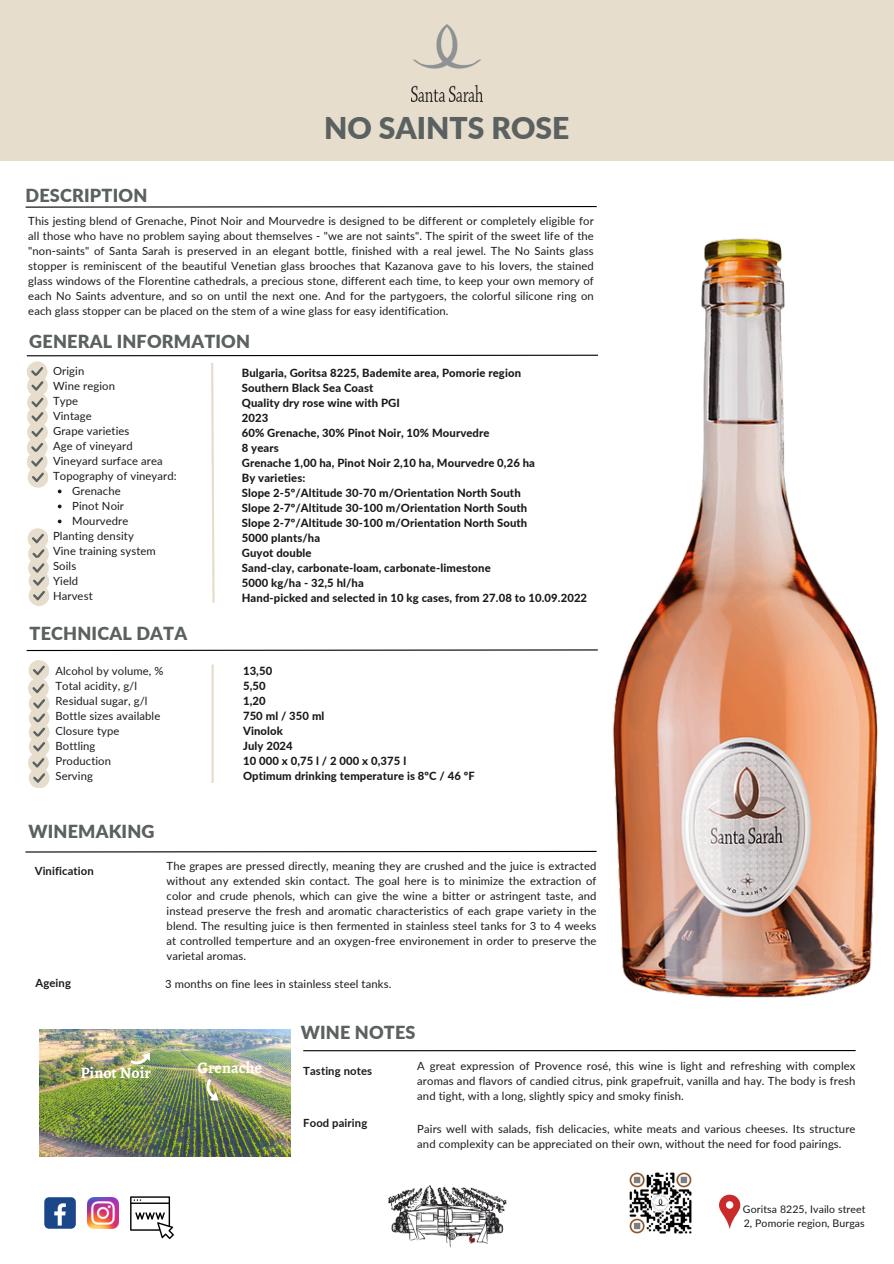
<style>
.page{position:relative;width:894px;height:1264px;background:#fff}
.page>*{position:absolute;margin:0;border:0;box-sizing:border-box;transform-origin:0 0}
.t1{font:900 30px "Lato";color:#5a6160}
.t2{font:900 18px "Lato";letter-spacing:.01em;color:#5a6160}
.t3{font:700 16.05px "Alegreya";color:#fff}
.t4{font:11.25px/15px "Lato";letter-spacing:.01em;color:#1a1a1a;text-align:justify}
.t5{font:800 11.25px/15px "Lato";letter-spacing:.01em;color:#1a1a1a}
.t6{font:700 11.25px "Lato";letter-spacing:.01em;color:#1a1a1a}
.t7{font:10.5px/14px "Lato";letter-spacing:.01em;color:#1a1a1a}
</style>
<div class="page">
<div style="left:0;top:0;width:893px;height:161px;background:#e6ddcc"></div>
<img style="left:39px;top:1029px;width:251px;height:126px">
<svg style="left:25px;top:206px;width:572px;height:2px"></svg>
<img style="left:612px;top:238px;width:266px;height:760px">
<svg style="left:199px;top:1078px;width:26px;height:26px"></svg>
<svg style="left:130px;top:1046px;width:23px;height:25px"></svg>
<img style="left:411px;top:25px;width:71px;height:76px">
<svg style="left:719px;top:1194px;width:21px;height:35px"></svg>
<div style="left:29px;top:660px;width:20px;height:20px;background:#e6ddcc;border-radius:50%"></div>
<svg style="left:33px;top:665px;width:12px;height:10px"></svg>
<div style="left:28px;top:678px;width:20px;height:20px;background:#e6ddcc;border-radius:50%"></div>
<svg style="left:32px;top:683px;width:12px;height:10px"></svg>
<div style="left:29px;top:707px;width:20px;height:21px;background:#e6ddcc;border-radius:50%"></div>
<div style="left:29px;top:693px;width:20px;height:20px;background:#e6ddcc;border-radius:50%"></div>
<div style="left:29px;top:722px;width:20px;height:20px;background:#e6ddcc;border-radius:50%"></div>
<div style="left:29px;top:736px;width:20px;height:20px;background:#e6ddcc;border-radius:50%"></div>
<svg style="left:33px;top:699px;width:12px;height:52px"></svg>
<div style="left:28px;top:752px;width:20px;height:20px;background:#e6ddcc;border-radius:50%"></div>
<svg style="left:32px;top:758px;width:12px;height:9px"></svg>
<div style="left:29px;top:767px;width:20px;height:21px;background:#e6ddcc;border-radius:50%"></div>
<svg style="left:33px;top:773px;width:12px;height:9px"></svg>
<hr style="left:211px;top:664px;width:3px;height:119px;background:#e6ddcc">
<svg style="left:26px;top:649px;width:572px;height:2px"></svg>
<svg style="left:25px;top:850px;width:572px;height:3px"></svg>
<svg style="left:26px;top:354px;width:572px;height:251px"></svg>
<hr style="left:303px;top:1049px;width:552px;height:2px;background:#000">
<img style="left:629px;top:1172px;width:63px;height:62px">
<img style="left:388px;top:1185px;width:119px;height:63px">
<div style="left:44px;top:1197px;width:32px;height:31px;background:#1a4789;border-radius:5px"></div>
<svg style="left:54px;top:1203px;width:12px;height:22px"></svg>
<img style="left:87px;top:1197px;width:31px;height:31px">
<svg style="left:130px;top:1196px;width:44px;height:43px"></svg>
<p class="t1" style="left:324px;top:109px;width:246px">NO SAINTS ROSE</p>
<p class="t2" style="left:26px;top:184px;width:123px">DESCRIPTION</p>
<p class="t4" style="left:28px;top:213px;width:567px">This jesting blend of Grenache, Pinot Noir and Mourvedre is designed to be different or completely eligible for all those who have no problem saying about themselves - "we are not saints". The spirit of the sweet life of the "non-saints" of Santa Sarah is preserved in an elegant bottle, finished with a real jewel. The No Saints glass stopper is reminiscent of the beautiful Venetian glass brooches that Kazanova gave to his lovers, the stained glass windows of the Florentine cathedrals, a precious stone, different each time, to keep your own memory of each No Saints adventure, and so on until the next one. And for the partygoers, the colorful silicone ring on each glass stopper can be placed on the stem of a wine glass for easy identification.</p>
<p class="t2" style="left:29px;top:330px;width:222px">GENERAL INFORMATION</p>
<p class="t4" style="left:53px;top:363px;width:33px">Origin</p>
<p class="t4" style="left:53px;top:378px;width:63px">Wine region</p>
<p class="t4" style="left:53px;top:393px;width:27px">Type</p>
<p class="t4" style="left:53px;top:408px;width:40px">Vintage</p>
<p class="t4" style="left:53px;top:423px;width:78px">Grape varieties</p>
<p class="t4" style="left:53px;top:438px;width:81px">Age of vineyard</p>
<p class="t4" style="left:53px;top:453px;width:111px">Vineyard surface area</p>
<p class="t4" style="left:53px;top:468px;width:125px">Topography of vineyard:</p>
<p class="t4" style="left:72px;top:483px;width:50px">Grenache</p>
<p class="t4" style="left:72px;top:498px;width:53px">Pinot Noir</p>
<p class="t4" style="left:72px;top:513px;width:58px">Mourvedre</p>
<p class="t4" style="left:53px;top:528px;width:82px">Planting density</p>
<p class="t4" style="left:53px;top:543px;width:104px">Vine training system</p>
<p class="t4" style="left:53px;top:558px;width:25px">Soils</p>
<p class="t4" style="left:53px;top:573px;width:27px">Yield</p>
<p class="t4" style="left:53px;top:588px;width:41px">Harvest</p>
<h2 class="t2" style="left:30px;top:622px;width:159px">TECHNICAL DATA</h2>
<p class="t4" style="left:55px;top:663px;width:110px">Alcohol by volume, %</p>
<p class="t4" style="left:55px;top:678px;width:83px">Total acidity, g/l</p>
<p class="t4" style="left:55px;top:693px;width:93px">Residual sugar, g/l</p>
<p class="t4" style="left:55px;top:708px;width:106px">Bottle sizes available</p>
<p class="t4" style="left:55px;top:723px;width:65px">Closure type</p>
<p class="t4" style="left:55px;top:738px;width:41px">Bottling</p>
<p class="t4" style="left:55px;top:753px;width:57px">Production</p>
<p class="t4" style="left:55px;top:768px;width:39px">Serving</p>
<p class="t2" style="left:28px;top:820px;width:128px">WINEMAKING</p>
<p class="t5" style="left:242px;top:365px;width:347px">Bulgaria, Goritsa 8225, Bademite area, Pomorie region<br>Southern Black Sea Coast<br>Quality dry rose wine with PGI<br>2023<br>60% Grenache, 30% Pinot Noir, 10% Mourvedre<br>8 years<br>Grenache 1,00 hа, Pinot Noir 2,10 hа, Mourvedre 0,26 ha<br>By varieties:<br>Slope 2-5º/Altitude 30-70 m/Orientation North South<br>Slope 2-7º/Altitude 30-100 m/Orientation North South<br>Slope 2-7º/Altitude 30-100 m/Orientation North South<br>5000 plants/ha<br>Guyot double<br>Sand-clay, carbonate-loam, carbonate-limestone<br>5000 kg/ha - 32,5 hl/ha<br>Hand-picked and selected in 10 kg cases, from 27.08 to 10.09.2022</p>
<p class="t5" style="left:243px;top:663px;width:233px">13,50<br>5,50<br>1,20<br>750 ml / 350 ml<br>Vinolok<br>July 2024<br>10 000 х 0,75 l / 2 000 х 0,375 l<br>Optimum drinking temperature is 8ºC / 46 ºF</p>
<p class="t6" style="left:35px;top:864px;width:60px">Vinification</p>
<p class="t4" style="left:166px;top:858px;width:431px">The grapes are pressed directly, meaning they are crushed and the juice is extracted without any extended skin contact. The goal here is to minimize the extraction of color and crude phenols, which can give the wine a bitter or astringent taste, and instead preserve the fresh and aromatic characteristics of each grape variety in the blend. The resulting juice is then fermented in stainless steel tanks for 3 to 4 weeks at controlled temperture and an oxygen-free environement in order to preserve the varietal aromas.</p>
<p class="t6" style="left:35px;top:975px;width:37px">Ageing</p>
<p class="t4" style="left:165px;top:976px;width:228px">3 months on fine lees in stainless steel tanks.</p>
<h1 class="t3" style="left:80px;top:1061px;width:72px">Pinot Noir</h1>
<h2 class="t3" style="left:197px;top:1056px;width:66px">Grenache</h2>
<p class="t2" style="left:301px;top:1021px;width:116px">WINE NOTES</p>
<h4 class="t6" style="left:303px;top:1063px;width:70px">Tasting notes</h4>
<h2 class="t4" style="left:417px;top:1058px;width:439px">A great expression of Provence rosé, this wine is light and refreshing with complex aromas and flavors of candied citrus, pink grapefruit, vanilla and hay. The body is fresh and tight, with a long, slightly spicy and smoky finish.</h2>
<p class="t4" style="left:417px;top:1121px;width:439px">Pairs well with salads, fish delicacies, white meats and various cheeses. Its structure and complexity can be appreciated on their own, without the need for food pairings.</p>
<p class="t6" style="left:303px;top:1115px;width:65px">Food pairing</p>
<p class="t7" style="left:742px;top:1201px;width:124px">Goritsa 8225, Ivailo street<br>2, Pomorie region, Burgas</p>
</div>
